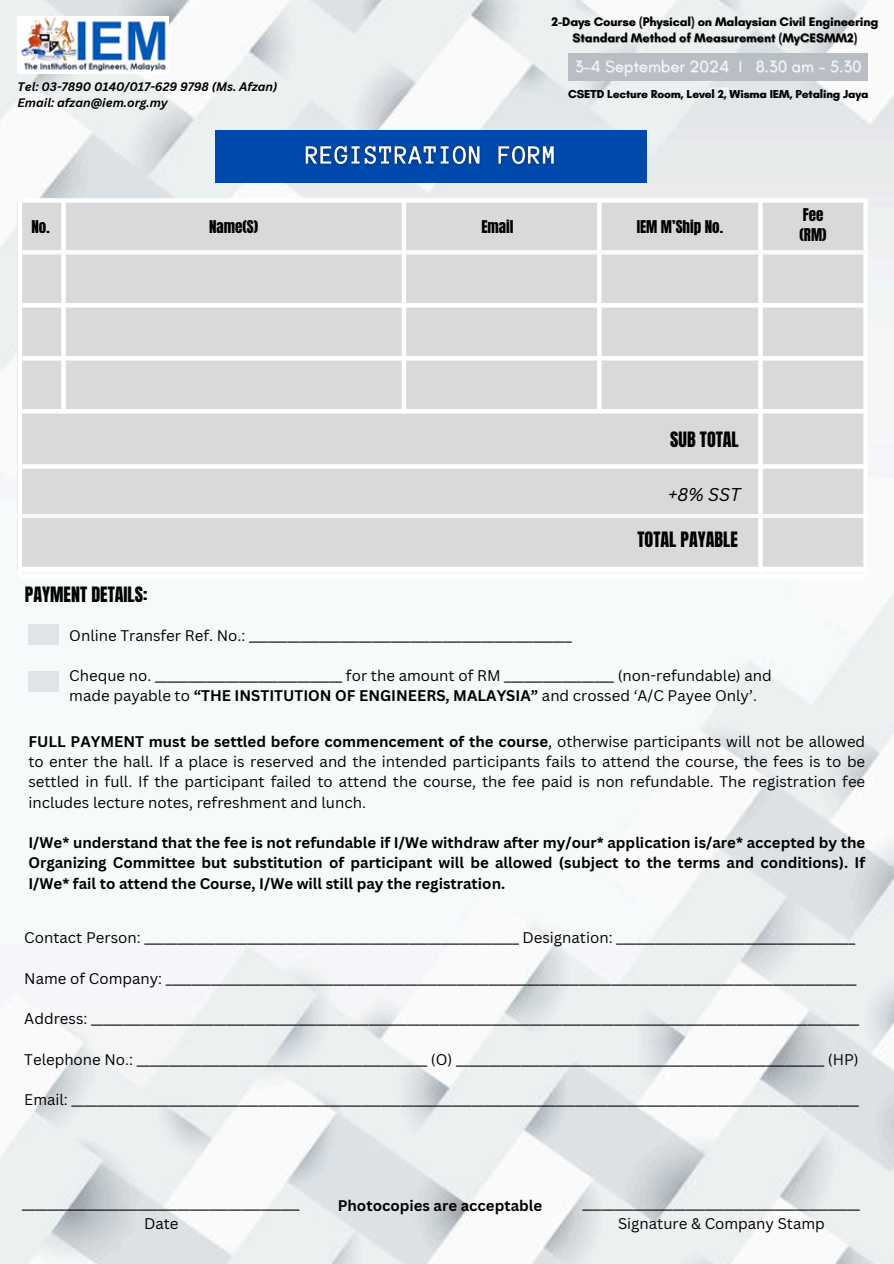
<style>
.page{position:relative;width:894px;height:1264px;background:#fff}
.page>*{position:absolute;margin:0;border:0;box-sizing:border-box;transform-origin:0 0}
.t1{font:18px "Anton";color:#000}
.t2{font:italic 18px "Canva Sans";color:#000}
.t3{font:16.8px "Glacial Indifference";color:#f9fafb}
.t4{font:15px/20.2px "Canva Sans";color:#000;text-align:center}
.t5{font:700 15px/20.2px "Canva Sans";color:#000;text-align:justify}
.t6{font:15px/20.2px "Anton";color:#000}
.t7{font:700 12.6px "Glacial Indifference";color:#000}
.t8{font:italic 700 12px "Canva Sans";color:#000}
.t9{font:700 11.7px "Glacial Indifference";color:#000}
.s1{font-weight:700}
</style>
<div class="page">
<img style="left:0;top:0;width:893px;height:1263px">
<img style="left:18px;top:16px;width:150px;height:58px">
<div style="left:568px;top:53px;width:299px;height:27px;background:#b8bec4"></div>
<div style="left:215px;top:130px;width:431px;height:53px;background:#004aad"></div>
<div style="left:18px;top:201px;width:849px;height:53px;background:#d9d9d9"></div>
<div style="left:18px;top:254px;width:849px;height:53px;background:#d9d9d9"></div>
<div style="left:18px;top:307px;width:849px;height:53px;background:#d9d9d9"></div>
<div style="left:18px;top:360px;width:849px;height:53px;background:#d9d9d9"></div>
<div style="left:18px;top:413px;width:849px;height:53px;background:#d9d9d9"></div>
<div style="left:18px;top:461px;width:849px;height:53px;background:#d9d9d9"></div>
<div style="left:18px;top:518px;width:849px;height:53px;background:#d9d9d9"></div>
<div style="left:61px;top:201px;width:5px;height:212px;background:#fff"></div>
<div style="left:401px;top:201px;width:5px;height:212px;background:#fff"></div>
<hr style="left:758px;top:202px;width:4px;height:372px;background:#fff">
<hr style="left:597px;top:201px;width:4px;height:212px;background:#fff">
<hr style="left:18px;top:202px;width:4px;height:372px;background:#fff">
<svg style="left:863px;top:203px;width:4px;height:370px"></svg>
<div style="left:20px;top:574px;width:845px;height:5px;background:#fff"></div>
<div style="left:22px;top:566px;width:845px;height:5px;background:#fff"></div>
<div style="left:22px;top:464px;width:845px;height:5px;background:#fff"></div>
<hr style="left:20px;top:409px;width:845px;height:4px;background:#fff">
<hr style="left:20px;top:356px;width:845px;height:4px;background:#fff">
<hr style="left:20px;top:303px;width:845px;height:4px;background:#fff">
<hr style="left:22px;top:250px;width:845px;height:4px;background:#f9fafb">
<div style="left:22px;top:198px;width:845px;height:5px;background:#fff"></div>
<div style="left:28px;top:624px;width:31px;height:20px;background:#e0e4e7"></div>
<img style="left:304px;top:145px;width:252px;height:21px">
<div style="left:28px;top:671px;width:31px;height:21px;background:#e0e4e7"></div>
<p class="t8" style="left:18px;top:78px;width:261px">Tel: 03-7890 0140/017-629 9798 (Ms. Afzan)</p>
<p class="t8" style="left:18px;top:94px;width:152px">Email: afzan@iem.org.my</p>
<p class="t7" style="left:551px;top:14px;width:328px">2-Days Course (Physical) on Malaysian Civil Engineering</p>
<p class="t7" style="left:572px;top:30px;width:286px">Standard Method of Measurement (MyCESMM2)</p>
<p class="t3" style="left:574px;top:56px;width:288px">3-4 September 2024 I 8.30 am - 5.30</p>
<p class="t9" style="left:568px;top:87px;width:302px">CSETD Lecture Room, Leve<sup>p</sup>l <sup>m</sup>2, Wisma IEM, Petaling Jaya</p>
<h5 class="t6" style="left:31px;top:216px;width:20px">No.</h5>
<h5 class="t6" style="left:209px;top:216px;width:51px">Name(S)</h5>
<h5 class="t6" style="left:481px;top:216px;width:34px">Email</h5>
<h5 class="t6" style="left:636px;top:216px;width:88px">IEM M’Ship No.</h5>
<h5 class="t6" style="left:799px;top:204px;width:29px">Fee (RM)</h5>
<h2 class="t1" style="left:670px;top:426px;width:70px">SUB TOTAL</h2>
<h2 class="t2" style="left:668px;top:481px;width:74px">+8% SST</h2>
<h2 class="t1" style="left:637px;top:526px;width:102px">TOTAL PAYABLE</h2>
<h2 class="t1" style="left:25px;top:581px;width:124px">PAYMENT DETAILS:</h2>
<h5 class="t4" style="left:69px;top:625px;width:504px">Online Transfer Ref. No.: __________________________________________________</h5>
<h5 class="t4" style="left:69px;top:665px;width:703px;text-align:left">Cheque no. _____________________________ for the amount of RM _________________ (non-refundable) and made payable to <span class="s1">“THE INSTITUTION OF ENGINEERS, MALAYSIA”</span> and crossed ‘A/C Payee Only’.</h5>
<h5 class="t4" style="left:28px;top:731px;width:838px;text-align:justify"><span class="s1">FULL PAYMENT must be settled before commencement of the course</span>, otherwise participants will not be allowed to enter the hall. If a place is reserved and the intended participants fails to attend the course, the fees is to be settled in full. If the participant failed to attend the course, the fee paid is non refundable. The registration fee includes lecture notes, refreshment and lunch.</h5>
<h4 class="t5" style="left:28px;top:832px;width:838px">I/We* understand that the fee is not refundable if I/We withdraw after my/our* application is/are* accepted by the Organizing Committee but substitution of participant will be allowed (subject to the terms and conditions). If I/We* fail to attend the Course, I/We will still pay the registration.</h4>
<h5 class="t4" style="left:24px;top:927px;width:832px">Contact Person: __________________________________________________________ Designation: _____________________________________</h5>
<h5 class="t4" style="left:24px;top:967px;width:833px">Name of Company: ___________________________________________________________________________________________________________</h5>
<h5 class="t4" style="left:24px;top:1008px;width:836px">Address: _______________________________________________________________________________________________________________________</h5>
<h5 class="t4" style="left:24px;top:1048px;width:835px">Telephone No.: _____________________________________________ (O) _________________________________________________________ (HP)</h5>
<h5 class="t4" style="left:24px;top:1089px;width:836px">Email: __________________________________________________________________________________________________________________________</h5>
<h5 class="t5" style="left:337px;top:1194px;width:206px">Photocopies are acceptable</h5>
<h5 class="t4" style="left:22px;top:1192px;width:279px">___________________________________________<br>Date</h5>
<h4 class="t4" style="left:582px;top:1192px;width:279px">___________________________________________<br>Signature &amp; Company Stamp</h4>
</div>
